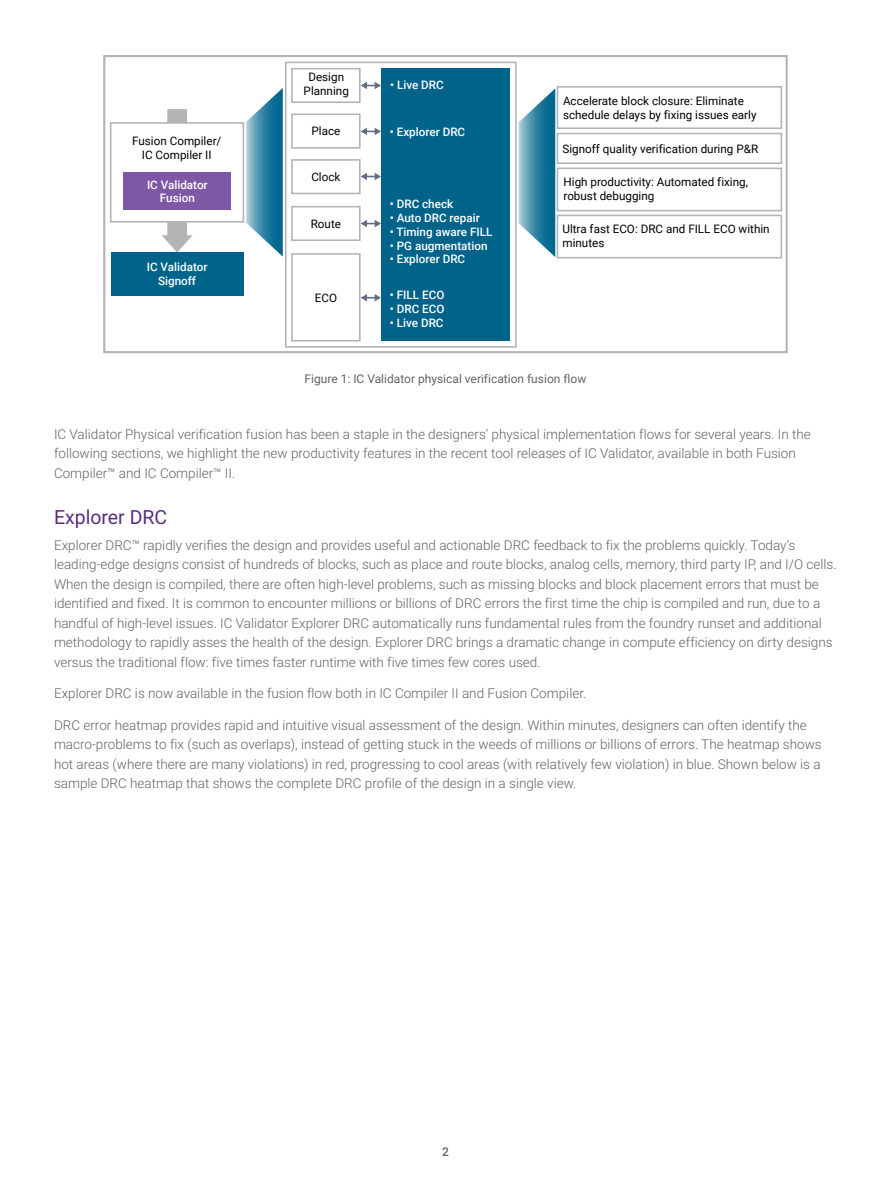
<style>
.page{position:relative;width:891px;height:1188px;background:#fff}
.page>*{position:absolute;margin:0;border:0;box-sizing:border-box;transform-origin:0 0}
.HEADING_1{font:19.5px "Roboto";color:#592d83}
.BODY_COPY{font:300 13.5px/19.5px "Roboto";color:#636366}
.FIGURE_CAPTION{font:12px "Roboto";color:#636366}
.t1{font:500 12px "Roboto";color:#636366}
.t2{font:11.7px/13.8px "Roboto";color:#000}
.t3{font:500 11.7px/13.8px "Roboto";color:#fff;text-align:center}
</style>
<div class="page">
<div style="left:103px;top:55px;width:685px;height:298px;border:2px solid #b3b4b4"></div>
<div style="left:285px;top:62px;width:232px;height:286px;border:2px solid #b3b4b4"></div>
<div style="left:382px;top:69px;width:128px;height:272px;background:#00638a"></div>
<svg style="left:162px;top:109px;width:31px;height:143px"></svg>
<div style="left:111px;top:123px;width:132px;height:99px;background:#fff"></div>
<div style="left:110px;top:122px;width:134px;height:101px;border:2px solid #b3b4b4"></div>
<div style="left:111px;top:252px;width:132px;height:44px;background:#00638a"></div>
<div style="left:291px;top:68px;width:70px;height:35px;border:2px solid #b3b4b4"></div>
<div style="left:291px;top:113px;width:70px;height:36px;border:2px solid #b3b4b4"></div>
<div style="left:291px;top:159px;width:70px;height:35px;border:2px solid #b3b4b4"></div>
<div style="left:291px;top:206px;width:70px;height:35px;border:2px solid #b3b4b4"></div>
<div style="left:291px;top:253px;width:70px;height:89px;border:2px solid #b3b4b4"></div>
<svg style="left:246px;top:88px;width:37px;height:169px"></svg>
<div style="left:557px;top:86px;width:225px;height:43px;border:2px solid #b3b4b4"></div>
<div style="left:557px;top:133px;width:225px;height:31px;border:2px solid #b3b4b4"></div>
<div style="left:557px;top:168px;width:225px;height:43px;border:2px solid #b3b4b4"></div>
<div style="left:557px;top:215px;width:225px;height:44px;border:2px solid #b3b4b4"></div>
<svg style="left:361px;top:82px;width:20px;height:7px"></svg>
<svg style="left:361px;top:128px;width:20px;height:7px"></svg>
<svg style="left:361px;top:173px;width:20px;height:7px"></svg>
<svg style="left:361px;top:220px;width:20px;height:7px"></svg>
<svg style="left:361px;top:294px;width:20px;height:7px"></svg>
<div style="left:123px;top:173px;width:108px;height:37px;background:#7f58a5"></div>
<svg style="left:519px;top:88px;width:36px;height:169px"></svg>
<p class="t2" style="left:132px;top:134px;width:91px;text-align:center">Fusion Compiler/<br>IC Compiler II</p>
<p class="t3" style="left:147px;top:177px;width:62px">IC Validator<br>Fusion</p>
<p class="t3" style="left:147px;top:260px;width:62px">IC Validator<br>Signoff</p>
<p class="t2" style="left:304px;top:70px;width:47px;text-align:center">Design<br>Planning</p>
<p class="t2" style="left:312px;top:124px;width:30px">Place</p>
<p class="t2" style="left:311px;top:169px;width:31px">Clock</p>
<p class="t2" style="left:311px;top:216px;width:32px">Route</p>
<p class="t2" style="left:315px;top:290px;width:24px">ECO</p>
<p class="t3" style="left:390px;top:78px;width:55px">• Live DRC</p>
<p class="t3" style="left:390px;top:124px;width:77px">• Explorer DRC</p>
<p class="t3" style="left:390px;top:197px;width:65px">• DRC check</p>
<p class="t3" style="left:390px;top:210px;width:92px">• Auto DRC repair</p>
<p class="t3" style="left:390px;top:224px;width:104px">• Timing aware FILL</p>
<p class="t3" style="left:390px;top:238px;width:99px">• PG augmentation</p>
<p class="t3" style="left:390px;top:252px;width:77px">• Explorer DRC</p>
<p class="t3" style="left:390px;top:288px;width:56px">• FILL ECO</p>
<p class="t3" style="left:390px;top:302px;width:56px">• DRC ECO</p>
<p class="t3" style="left:390px;top:315px;width:55px">• Live DRC</p>
<p class="t2" style="left:563px;top:93px;width:195px">Accelerate block closure: Eliminate schedule delays by fixing issues early</p>
<p class="t2" style="left:562px;top:141px;width:197px">Signoff quality verification during P&amp;R</p>
<p class="t2" style="left:564px;top:175px;width:186px">High productivity: Automated fixing, robust debugging</p>
<p class="t2" style="left:562px;top:222px;width:209px">Ultra fast ECO: DRC and FILL ECO within minutes</p>
<p class="FIGURE_CAPTION" style="left:305px;top:371px;width:283px">Figure 1: IC Validator physical verification fusion flow</p>
<p class="BODY_COPY" style="left:54px;top:424px;width:758px">IC Validator Physical verification fusion has been a staple in the designers’ physical implementation flows for several years. In the following sections, we highlight the new productivity features in the recent tool releases of IC Validator, available in both Fusion<br>Compiler™ and IC Compiler™ II.</p>
<p class="HEADING_1" style="left:54px;top:504px;width:115px">Explorer DRC</p>
<p class="BODY_COPY" style="left:54px;top:535px;width:784px">Explorer DRC™ rapidly verifies the design and provides useful and actionable DRC feedback to fix the problems quickly. Today’s leading-edge designs consist of hundreds of blocks, such as place and route blocks, analog cells, memory, third party IP, and I/O cells.<br>When the design is compiled, there are often high-level problems, such as missing blocks and block placement errors that must be identified and fixed. It is common to encounter millions or billions of DRC errors the first time the chip is compiled and run, due to a handful of high-level issues. IC Validator Explorer DRC automatically runs fundamental rules from the foundry runset and additional methodology to rapidly asses the health of the design. Explorer DRC brings a dramatic change in compute efficiency on dirty designs versus the traditional flow: five times faster runtime with five times few cores used.</p>
<p class="BODY_COPY" style="left:54px;top:683px;width:534px">Explorer DRC is now available in the fusion flow both in IC Compiler II and Fusion Compiler.</p>
<p class="BODY_COPY" style="left:54px;top:715px;width:769px">DRC error heatmap provides rapid and intuitive visual assessment of the design. Within minutes, designers can often identify the macro-problems to fix (such as overlaps), instead of getting stuck in the weeds of millions or billions of errors. The heatmap shows hot areas (where there are many violations) in red, progressing to cool areas (with relatively few violation) in blue. Shown below is a sample DRC heatmap that shows the complete DRC profile of the design in a single view.</p>
<p class="t1" style="left:442px;top:1144px;width:8px">2</p>
</div>
